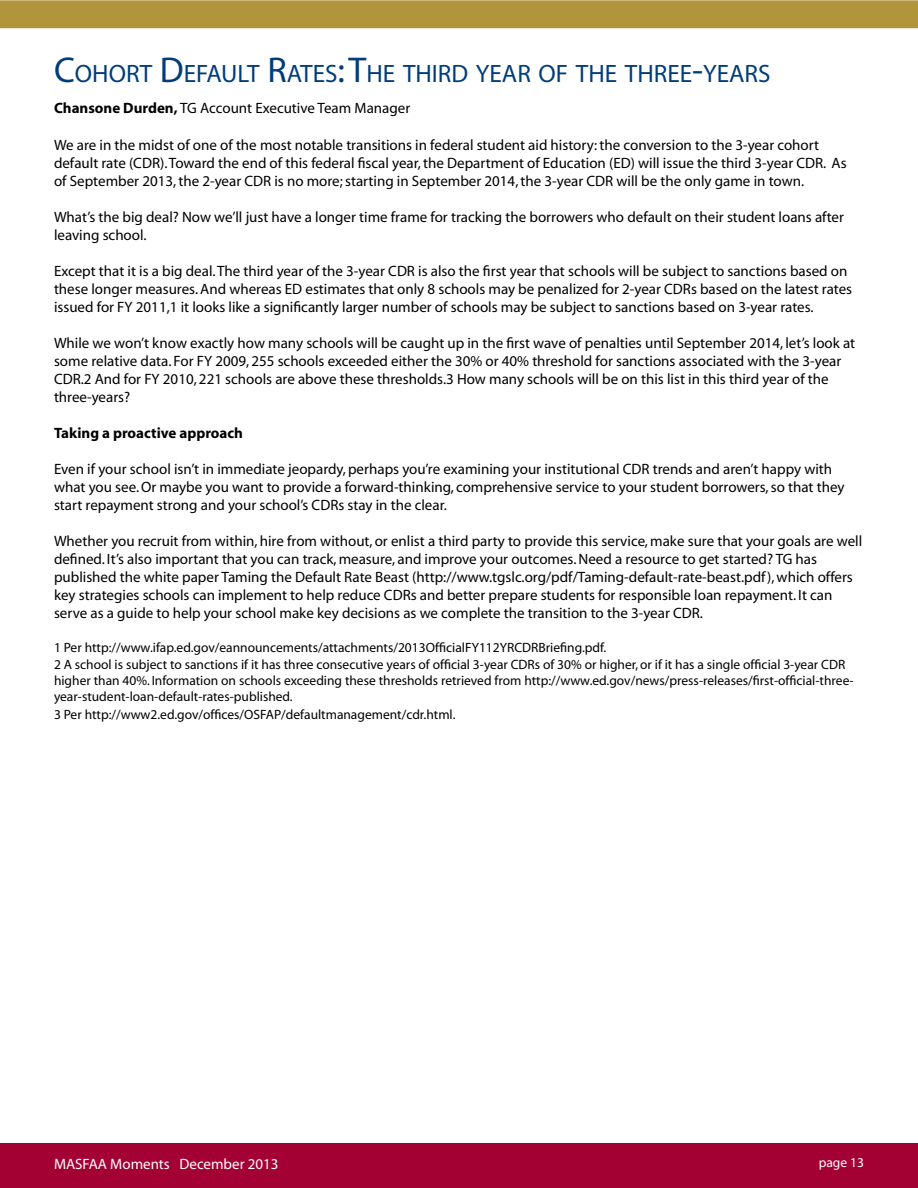
<style>
.page{position:relative;width:918px;height:1188px;background:#fff}
.page>*{position:absolute;margin:0;border:0;box-sizing:border-box;transform-origin:0 0}
.t1{font:25.2px "Myriad";color:#003d79}
.t2{font:15px/18px "Myriad";color:#000}
.t3{font:15px "Myriad";color:#fff}
.t4{font:700 15px "Myriad";color:#000}
.t5{font:13.5px/16.2px "Myriad";color:#000}
.t6{font:13.5px "Myriad";color:#fff}
.s1{font-size:36px}
.s2{font-weight:700}
</style>
<div class="page">
<div style="left:0;top:1143px;width:918px;height:45px;background:#a30134"></div>
<div style="left:0;top:0;width:918px;height:28px;background:#b1953a"></div>
<h1 class="t1" style="left:54px;top:61px;width:716px"><span class="s1">C</span>OHORT <span class="s1">D</span>EFAULT <span class="s1">R</span>ATES<span class="s1">: T</span>HE THIRD YEAR OF THE THREE<span class="s1">-</span>YEARS</h1>
<p class="t2" style="left:54px;top:100px;width:358px"><span class="s2">Chansone Durden,</span> TG Account Executive Team Manager</p>
<p class="t2" style="left:54px;top:137px;width:794px">We are in the midst of one of the most notable transitions in federal student aid history: the conversion to the 3-year cohort default rate (CDR). Toward the end of this federal fiscal year, the Department of Education (ED) will issue the third 3-year CDR. As of September 2013, the 2-year CDR is no more; starting in September 2014, the 3-year CDR will be the only game in town.</p>
<p class="t2" style="left:54px;top:209px;width:792px">What’s the big deal? Now we’ll just have a longer time frame for tracking the borrowers who default on their student loans after leaving school.</p>
<p class="t2" style="left:54px;top:263px;width:800px">Except that it is a big deal. The third year of the 3-year CDR is also the first year that schools will be subject to sanctions based on these longer measures. And whereas ED estimates that only 8 schools may be penalized for 2-year CDRs based on the latest rates issued for FY 2011,1 it looks like a significantly larger number of schools may be subject to sanctions based on 3-year rates.</p>
<p class="t2" style="left:54px;top:335px;width:803px">While we won’t know exactly how many schools will be caught up in the first wave of penalties until September 2014, let’s look at some relative data. For FY 2009, 255 schools exceeded either the 30% or 40% threshold for sanctions associated with the 3-year CDR.2 And for FY 2010, 221 schools are above these thresholds.3 How many schools will be on this list in this third year of the three-years?</p>
<p class="t4" style="left:54px;top:426px;width:191px">Taking a proactive approach</p>
<p class="t2" style="left:54px;top:461px;width:792px">Even if your school isn’t in immediate jeopardy, perhaps you’re examining your institutional CDR trends and aren’t happy with what you see. Or maybe you want to provide a forward-thinking, comprehensive service to your student borrowers, so that they start repayment strong and your school’s CDRs stay in the clear.</p>
<p class="t2" style="left:54px;top:533px;width:810px">Whether you recruit from within, hire from without, or enlist a third party to provide this service, make sure that your goals are well defined. It’s also important that you can track, measure, and improve your outcomes. Need a resource to get started? TG has published the white paper Taming the Default Rate Beast (http://www.tgslc.org/pdf/Taming-default-rate-beast.pdf), which offers key strategies schools can implement to help reduce CDRs and better prepare students for responsible loan repayment. It can serve as a guide to help your school make key decisions as we complete the transition to the 3-year CDR.</p>
<p class="t5" style="left:54px;top:640px;width:801px">1 Per http://www.ifap.ed.gov/eannouncements/attachments/2013OfficialFY112YRCDRBriefing.pdf.<br>2 A school is subject to sanctions if it has three consecutive years of official 3-year CDRs of 30% or higher, or if it has a single official 3-year CDR higher than 40%. Information on schools exceeding these thresholds retrieved from http://www.ed.gov/news/press-releases/first-official-three&shy;year-student-loan-default-rates-published.</p>
<p class="t5" style="left:54px;top:707px;width:403px">3 Per http://www2.ed.gov/offices/OSFAP/defaultmanagement/cdr.html.</p>
<p class="t3" style="left:54px;top:1157px;width:226px">MASFAA Moments December 2013</p>
<p class="t6" style="left:819px;top:1156px;width:47px">page 13</p>
</div>
